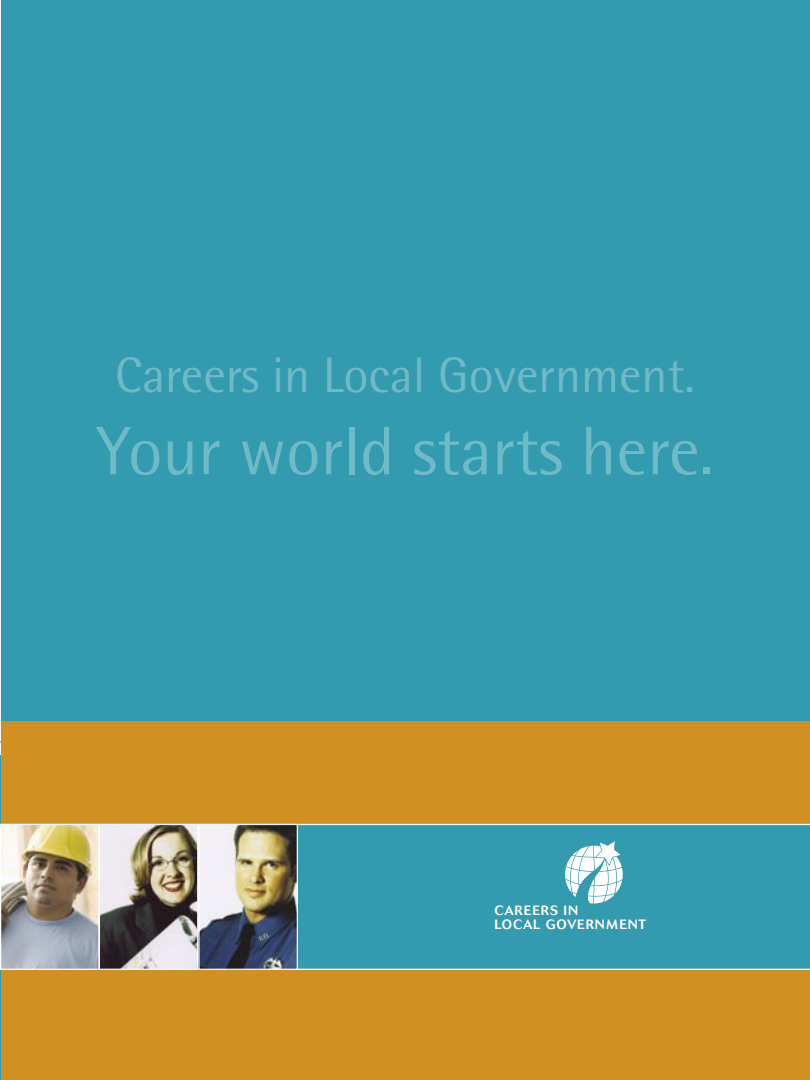
<style>
.page{position:relative;width:810px;height:1080px;background:#339baf}
.page>*{position:absolute;margin:0;border:0;box-sizing:border-box;transform-origin:0 0}
.t1{font:68.75px "Rotis Semi Sans";color:#70b9c7}
.t2{font:50px "Rotis Semi Sans";color:#70b9c7}
.t3{font:500 13.38px/13.4px "Cosmos";letter-spacing:.07em;color:#fff}
</style>
<div class="page">
<div style="left:1px;top:0;width:526px;height:763px;background:#339baf"></div>
<div style="left:1px;top:721px;width:809px;height:359px;background:#d19022"></div>
<div style="left:298px;top:824px;width:512px;height:146px;background:#339baf"></div>
<img style="left:2px;top:826px;width:294px;height:142px">
<div style="left:0;top:824px;width:100px;height:146px;border:1px solid #fff"></div>
<div style="left:99px;top:824px;width:99px;height:146px;border:1px solid #fff"></div>
<div style="left:198px;top:824px;width:100px;height:146px;border:1px solid #fff"></div>
<svg style="left:565px;top:841px;width:58px;height:63px;background:#a7d4dc"></svg>
<p class="t2" style="left:115px;top:345px;width:581px">Careers in Local Government.</p>
<p class="t1" style="left:96px;top:411px;width:619px">Your world starts here.</p>
<p class="t3" style="left:495px;top:904px;width:153px">CAREERS IN<br>LOCAL GOVERNMENT</p>
</div>
